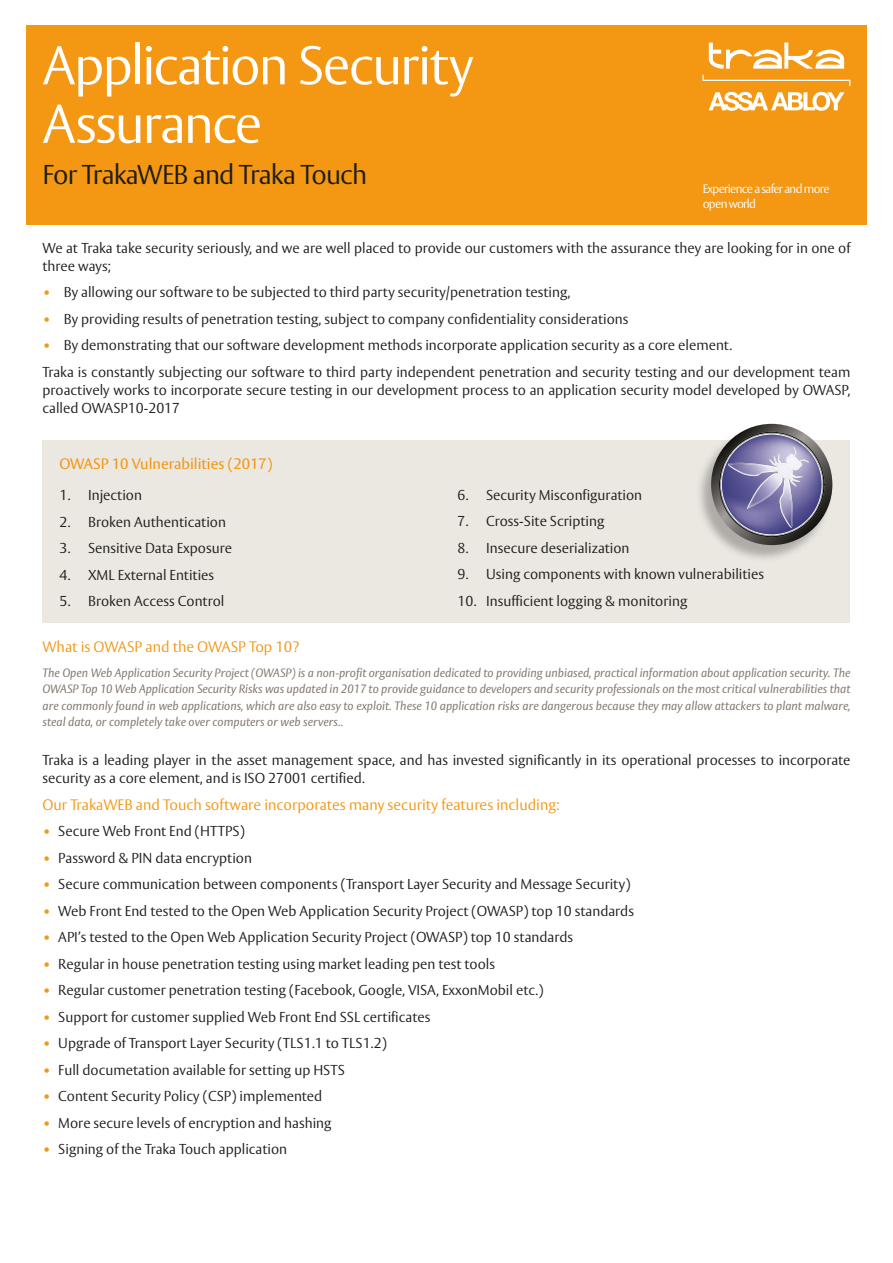
<style>
.page{position:relative;width:893px;height:1263px;background:#fff}
.page>*{position:absolute;margin:0;border:0;box-sizing:border-box;transform-origin:0 0}
.Main_head_wht{font:300 54px/58.5px "ASSA Vesta";letter-spacing:-.035em;color:#fff}
.t1{font:300 27px "ASSA Vesta";letter-spacing:-.035em;color:#1d1d1b}
.Subhead_PMS151{font:300 15px "ASSA Vesta";color:#f49712}
.Subhead_PMS151-2{font:15px "ASSA Vesta";color:#f49712}
.Body_copy_blk{font:300 14.25px/18px "ASSA Vesta";color:#1d1d1b}
.ASSA_ABLOY_Cover_Lin{font:300 12.15px/15.8px "ASSA Vesta";letter-spacing:-.055em;color:#fff}
.Body_copy_blk-2{font:italic 12px/16.5px "ASSA Vesta";color:#847a6f;text-align:justify}
.s1{font-weight:700;color:#f49712}
</style>
<div class="page">
<div style="left:26px;top:26px;width:841px;height:199px;background:#f49712"></div>
<svg style="left:709px;top:92px;width:135px;height:19px"></svg>
<svg style="left:702px;top:75px;width:148px;height:11px"></svg>
<svg style="left:709px;top:43px;width:135px;height:26px"></svg>
<div style="left:43px;top:441px;width:807px;height:182px;background:#ebe7e1"></div>
<div style="left:695px;top:426px;width:138px;height:137px;background:#1d1d1b;opacity:.3"></div>
<svg style="left:711px;top:424px;width:121px;height:121px"></svg>
<p class="Main_head_wht" style="left:43px;top:39px;width:433px">Application Security<br>Assurance</p>
<p class="t1" style="left:43px;top:159px;width:326px">For TrakaWEB and Traka Touch</p>
<p class="ASSA_ABLOY_Cover_Lin" style="left:703px;top:181px;width:129px">Experience a safer and more open world</p>
<p class="Body_copy_blk" style="left:43px;top:239px;width:809px">We at Traka take security seriously, and we are well placed to provide our customers with the assurance they are looking for in one of three ways;</p>
<p class="Body_copy_blk" style="left:43px;top:284px;width:529px"><span class="s1">•</span> By allowing our software to be subjected to third party security/penetration testing,</p>
<p class="Body_copy_blk" style="left:43px;top:310px;width:587px"><span class="s1">•</span> By providing results of penetration testing, subject to company confidentiality considerations</p>
<p class="Body_copy_blk" style="left:43px;top:337px;width:691px"><span class="s1">•</span> By demonstrating that our software development methods incorporate application security as a core element.</p>
<p class="Body_copy_blk" style="left:43px;top:363px;width:809px;text-align:justify">Traka is constantly subjecting our software to third party independent penetration and security testing and our development team proactively works to incorporate secure testing in our development process to an application security model developed by OWASP, called OWASP10-2017</p>
<p class="Subhead_PMS151-2" style="left:60px;top:455px;width:214px">OWASP 10 Vulnerabilities (2017)</p>
<p class="Body_copy_blk" style="left:60px;top:487px;width:84px">1. Injection</p>
<p class="Body_copy_blk" style="left:60px;top:513px;width:168px">2. Broken Authentication</p>
<p class="Body_copy_blk" style="left:60px;top:540px;width:174px">3. Sensitive Data Exposure</p>
<p class="Body_copy_blk" style="left:60px;top:566px;width:156px">4. XML External Entities</p>
<p class="Body_copy_blk" style="left:60px;top:593px;width:166px">5. Broken Access Control</p>
<p class="Body_copy_blk" style="left:458px;top:486px;width:186px">6. Security Misconfiguration</p>
<p class="Body_copy_blk" style="left:458px;top:513px;width:148px">7. Cross-Site Scripting</p>
<p class="Body_copy_blk" style="left:458px;top:539px;width:173px">8. Insecure deserialization</p>
<p class="Body_copy_blk" style="left:458px;top:566px;width:308px">9. Using components with known vulnerabilities</p>
<p class="Body_copy_blk" style="left:458px;top:592px;width:231px">10. Insufficient logging &amp; monitoring</p>
<p class="Subhead_PMS151" style="left:43px;top:637px;width:259px">What is OWASP and the OWASP Top 10?</p>
<p class="Body_copy_blk-2" style="left:43px;top:665px;width:809px">The Open Web Application Security Project (OWASP) is a non‑profit organisation dedicated to providing unbiased, practical information about application security. The OWASP Top 10 Web Application Security Risks was updated in 2017 to provide guidance to developers and security professionals on the most critical vulnerabilities that are commonly found in web applications, which are also easy to exploit. These 10 application risks are dangerous because they may allow attackers to plant malware, steal data, or completely take over computers or web servers..</p>
<p class="Body_copy_blk" style="left:43px;top:752px;width:809px">Traka is a leading player in the asset management space, and has invested significantly in its operational processes to incorporate security as a core element, and is ISO 27001 certified.</p>
<p class="Subhead_PMS151" style="left:43px;top:796px;width:519px">Our TrakaWEB and Touch software incorporates many security features including:</p>
<p class="Body_copy_blk" style="left:43px;top:823px;width:204px"><span class="s1">•</span> Secure Web Front End (HTTPS)</p>
<p class="Body_copy_blk" style="left:43px;top:849px;width:211px"><span class="s1">•</span> Password &amp; PIN data encryption</p>
<p class="Body_copy_blk" style="left:43px;top:876px;width:590px"><span class="s1">•</span> Secure communication between components (Transport Layer Security and Message Security)</p>
<p class="Body_copy_blk" style="left:43px;top:902px;width:593px"><span class="s1">•</span> Web Front End tested to the Open Web Application Security Project (OWASP) top 10 standards</p>
<p class="Body_copy_blk" style="left:43px;top:929px;width:532px"><span class="s1">•</span> API’s tested to the Open Web Application Security Project (OWASP) top 10 standards</p>
<p class="Body_copy_blk" style="left:43px;top:955px;width:454px"><span class="s1">•</span> Regular in house penetration testing using market leading pen test tools</p>
<p class="Body_copy_blk" style="left:43px;top:982px;width:502px"><span class="s1">•</span> Regular customer penetration testing (Facebook, Google, VISA, ExxonMobil etc.)</p>
<p class="Body_copy_blk" style="left:43px;top:1008px;width:389px"><span class="s1">•</span> Support for customer supplied Web Front End SSL certificates</p>
<p class="Body_copy_blk" style="left:43px;top:1035px;width:346px"><span class="s1">•</span> Upgrade of Transport Layer Security (TLS1.1 to TLS1.2)</p>
<p class="Body_copy_blk" style="left:43px;top:1061px;width:304px"><span class="s1">•</span> Full documetation available for setting up HSTS</p>
<p class="Body_copy_blk" style="left:43px;top:1088px;width:281px"><span class="s1">•</span> Content Security Policy (CSP) implemented</p>
<p class="Body_copy_blk" style="left:43px;top:1115px;width:291px"><span class="s1">•</span> More secure levels of encryption and hashing</p>
<p class="Body_copy_blk" style="left:43px;top:1141px;width:246px"><span class="s1">•</span> Signing of the Traka Touch application</p>
</div>
